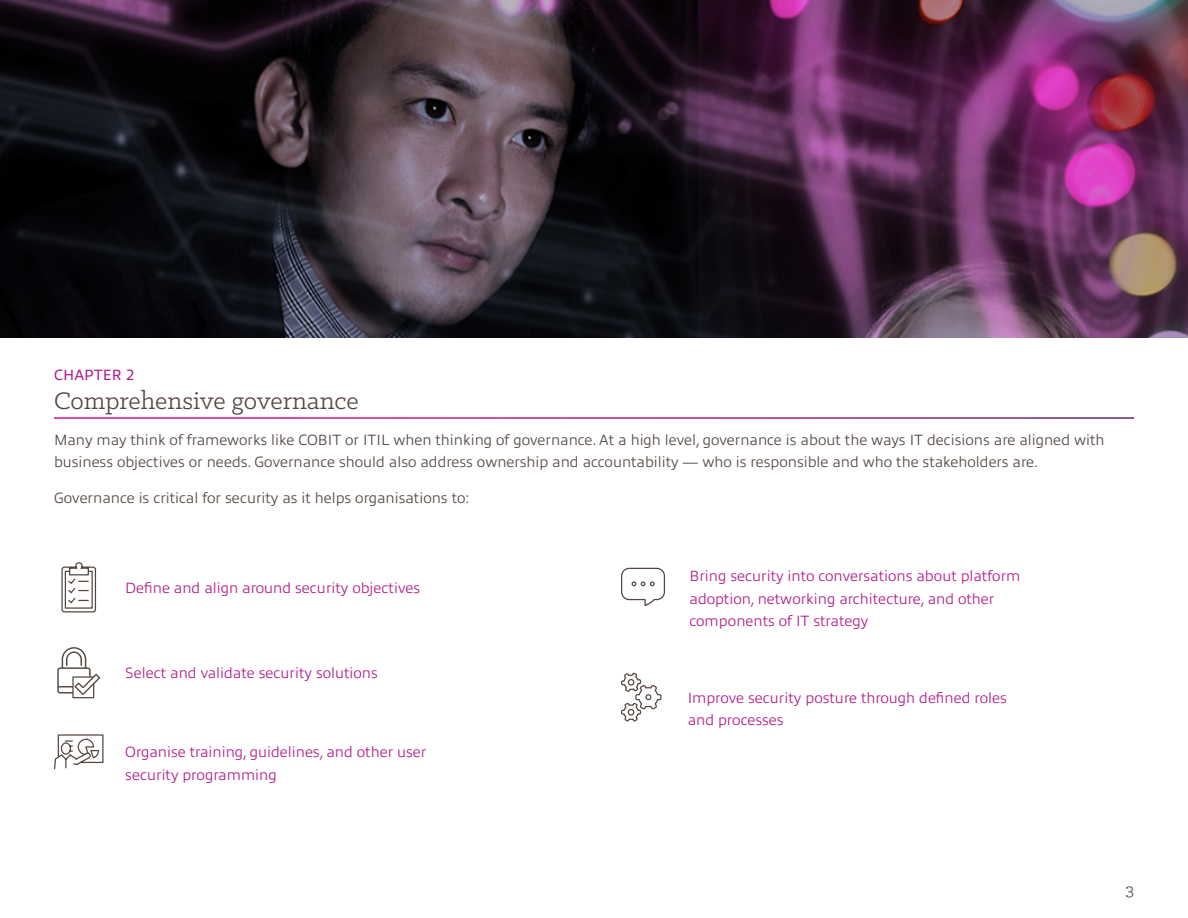
<style>
.page{position:relative;width:1188px;height:918px;background:#fff}
.page>*{position:absolute;margin:0;border:0;box-sizing:border-box;transform-origin:0 0}
.H1_RULE_-_TOC{font:27px "Klinic Slab";color:#544640}
.t1{font:18px "Klinic Slab";color:#544640}
.Body{font:300 15px/22.5px "Allumi Pro";color:#544640}
.Body-2{font:300 15px/22.5px "Allumi Pro";color:#b11c89}
.Chapter_name{font:15px "Allumi Pro";color:#b11c89}
</style>
<div class="page">
<img style="left:0;top:0;width:1188px;height:338px">
<svg style="left:621px;top:672px;width:41px;height:50px"></svg>
<svg style="left:61px;top:562px;width:36px;height:51px"></svg>
<svg style="left:57px;top:647px;width:43px;height:51px"></svg>
<svg style="left:54px;top:734px;width:50px;height:36px"></svg>
<svg style="left:621px;top:567px;width:44px;height:39px"></svg>
<p class="Chapter_name" style="left:54px;top:364px;width:82px">CHAPTER 2</p>
<p class="H1_RULE_-_TOC" style="left:54px;top:383px;width:306px">Comprehensive governance</p>
<p class="Body" style="left:54px;top:427px;width:1052px">Many may think of frameworks like COBIT or ITIL when thinking of governance. At a high level, governance is about the ways IT decisions are aligned with business objectives or needs. Governance should also address ownership and accountability — who is responsible and who the stakeholders are.</p>
<p class="Body" style="left:54px;top:486px;width:417px">Governance is critical for security as it helps organisations to:</p>
<p class="Body-2" style="left:125px;top:575px;width:296px">Define and align around security objectives</p>
<p class="Body-2" style="left:125px;top:661px;width:254px">Select and validate security solutions</p>
<p class="Body-2" style="left:125px;top:740px;width:303px">Organise training, guidelines, and other user security programming</p>
<p class="Body-2" style="left:690px;top:564px;width:332px">Bring security into conversations about platform adoption, networking architecture, and other components of IT strategy</p>
<p class="Body-2" style="left:688px;top:685px;width:321px">Improve security posture through defined roles and processes</p>
<p class="t1" style="left:1125px;top:878px;width:10px">3</p>
</div>
